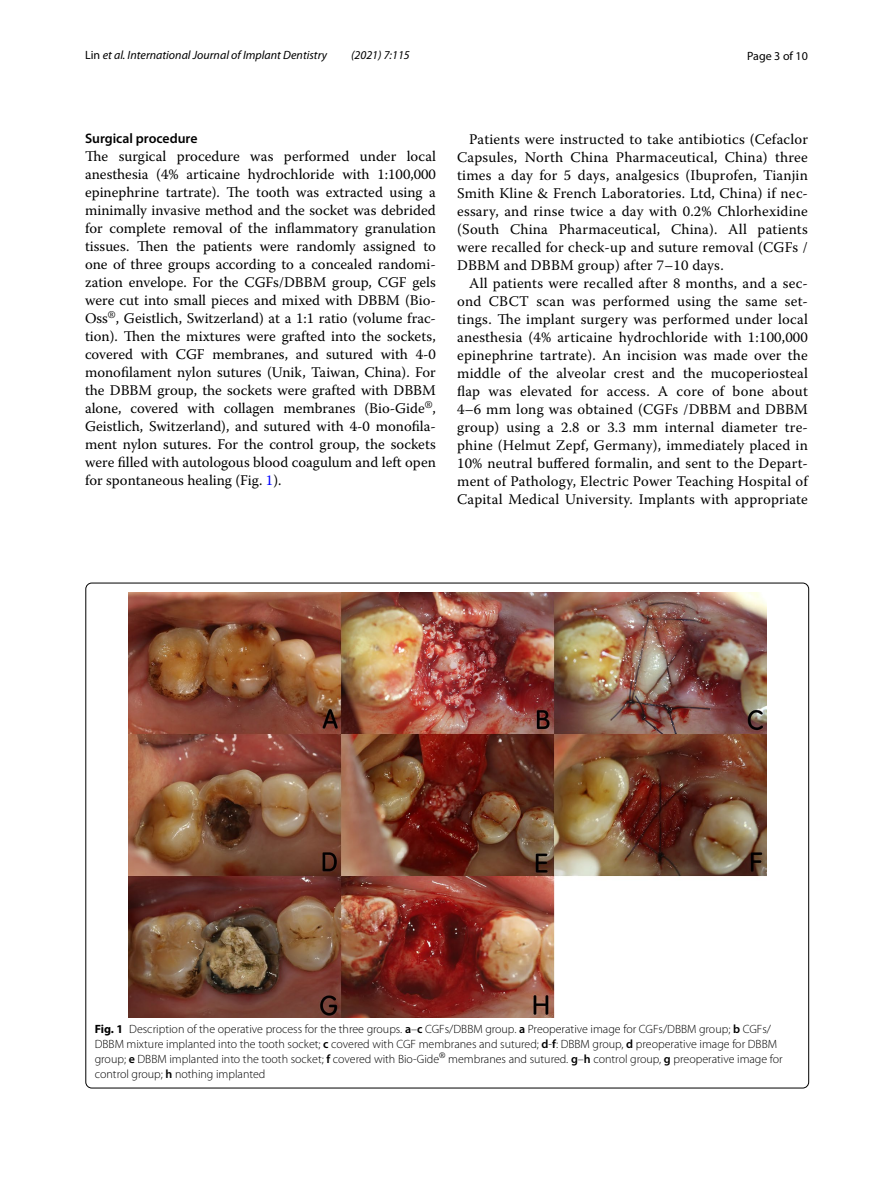
<style>
.page{position:relative;width:893px;height:1187px;background:#fff}
.page>*{position:absolute;margin:0;border:0;box-sizing:border-box;transform-origin:0 0}
.t1{font:14.7px/18px "Warnock Pro";letter-spacing:.015em;color:#000;text-align:justify}
.t2{font:600 13.8px "Myriad Pro";color:#000}
.t3{font:300 12px/15px "Myriad Pro";color:#000}
.t4{font:italic 12px "Myriad Pro";color:#000}
.t5{font:12px "Myriad Pro";color:#000}
.s1{font-style:normal}
.s2{color:#00f}
.s3{font-weight:700}
.s4{font-weight:600}
</style>
<div class="page">
<img style="left:128px;top:592px;width:638px;height:425px">
<p class="t4" style="left:85px;top:48px;width:244px"><span class="s1">Lin</span> et al. International Journal of Implant Dentistry</p>
<p class="t4" style="left:351px;top:48px;width:60px">(2021) 7:115</p>
<p class="t5" style="left:747px;top:48px;width:62px">Page 3 of 10</p>
<p class="t2" style="left:85px;top:130px;width:114px">Surgical procedure</p>
<p class="t1" style="left:85px;top:147px;width:352px">The surgical procedure was performed under local anesthesia (4% articaine hydrochloride with 1:100,000 epinephrine tartrate). The tooth was extracted using a minimally invasive method and the socket was debrided for complete removal of the inflammatory granulation tissues. Then the patients were randomly assigned to one of three groups according to a concealed randomi&shy;zation envelope. For the CGFs/DBBM group, CGF gels were cut into small pieces and mixed with DBBM (Bio-Oss<sup>®</sup>, Geistlich, Switzerland) at a 1:1 ratio (volume frac&shy;tion). Then the mixtures were grafted into the sockets, covered with CGF membranes, and sutured with 4-0 monofilament nylon sutures (Unik, Taiwan, China). For the DBBM group, the sockets were grafted with DBBM alone, covered with collagen membranes (Bio-Gide<sup>®</sup>, Geistlich, Switzerland), and sutured with 4-0 monofila&shy;ment nylon sutures. For the control group, the sockets were filled with autologous blood coagulum and left open for spontaneous healing (Fig. <span class="s2">1</span>).</p>
<p class="t1" style="left:457px;top:130px;width:352px;text-indent:12px">Patients were instructed to take antibiotics (Cefaclor Capsules, North China Pharmaceutical, China) three times a day for 5 days, analgesics (Ibuprofen, Tianjin Smith Kline &amp; French Laboratories. Ltd, China) if nec&shy;essary, and rinse twice a day with 0.2% Chlorhexidine (South China Pharmaceutical, China). All patients were recalled for check-up and suture removal (CGFs / DBBM and DBBM group) after 7–10 days.</p>
<p class="t1" style="left:457px;top:274px;width:352px;text-indent:12px">All patients were recalled after 8 months, and a sec&shy;ond CBCT scan was performed using the same set&shy;tings. The implant surgery was performed under local anesthesia (4% articaine hydrochloride with 1:100,000 epinephrine tartrate). An incision was made over the middle of the alveolar crest and the mucoperiosteal flap was elevated for access. A core of bone about 4–6 mm long was obtained (CGFs /DBBM and DBBM group) using a 2.8 or 3.3 mm internal diameter tre&shy;phine (Helmut Zepf, Germany), immediately placed in 10% neutral buffered formalin, and sent to the Depart&shy;ment of Pathology, Electric Power Teaching Hospital of Capital Medical University. Implants with appropriate</p>
<p class="t3" style="left:95px;top:1021px;width:689px"><span class="s3">Fig. 1</span> Description of the operative process for the three groups. <span class="s4">a</span>–<span class="s4">c</span> CGFs/DBBM group. <span class="s4">a</span> Preoperative image for CGFs/DBBM group; <span class="s4">b</span> CGFs/ DBBM mixture implanted into the tooth socket; <span class="s4">c</span> covered with CGF membranes and sutured; <span class="s4">d</span>-<span class="s4">f</span>: DBBM group, <span class="s4">d</span> preoperative image for DBBM group; <span class="s4">e</span> DBBM implanted into the tooth socket; <span class="s4">f</span> covered with Bio-Gide<sup>®</sup> membranes and sutured. <span class="s4">g</span>–<span class="s4">h</span> control group, <span class="s4">g</span> preoperative image for control group; <span class="s4">h</span> nothing implanted</p>
</div>
